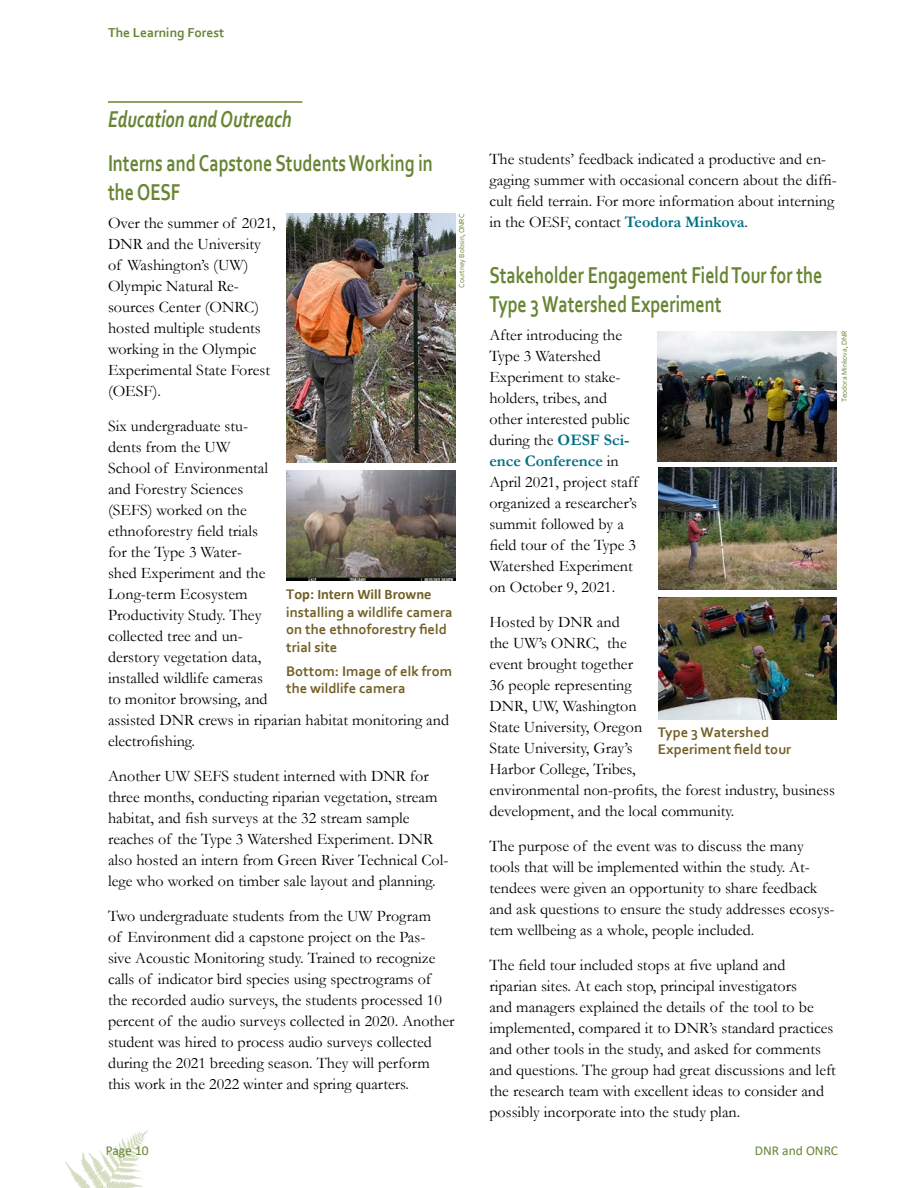
<style>
.page{position:relative;width:918px;height:1188px;background:#fff}
.page>*{position:absolute;margin:0;border:0;box-sizing:border-box;transform-origin:0 0}
.t1{font:700 24px/28.8px "Corbel";color:#678533;scale:.75 1}
.t2{font:italic 700 24px "Corbel";color:#678533;scale:.75 1}
.t3{font:16.2px/21px "Garamond";color:#000}
.t4{font:700 14.55px/17.4px "Corbel";color:#736027}
.t5{font:700 14.55px "Calibri";color:#736027}
.t6{font:700 13.5px "Corbel";color:#678533}
.t7{font:13.5px "Calibri";color:#678533}
.t8{font:7.5px "Corbel";color:#678533}
.s1{font-family:"Corbel"}
.s2{font-weight:700;color:#007086}
</style>
<div class="page">
<svg style="left:65px;top:1130px;width:83px;height:58px"></svg>
<hr style="left:108px;top:101px;width:194px;height:2px;background:#678533">
<img style="left:287px;top:214px;width:168px;height:248px">
<img style="left:286px;top:470px;width:169px;height:111px">
<img style="left:658px;top:331px;width:179px;height:131px">
<img style="left:658px;top:468px;width:179px;height:122px">
<img style="left:659px;top:597px;width:178px;height:123px">
<p class="t6" style="left:108px;top:24px;width:118px">The Learning Forest</p>
<h1 class="t2" style="left:108px;top:104px;width:246px">Education and Outreach</h1>
<h1 class="t1" style="left:108px;top:148px;width:435px">Interns and Capstone Students Working in the OESF</h1>
<p class="t3" style="left:108px;top:212px;width:169px">Over the summer of 2021,<br>DNR and the University of Washington’s (UW)<br>Olympic Natural Re&shy;sources Center (ONRC) hosted multiple students working in the Olympic<br>Experimental State Forest (OESF).</p>
<p class="t3" style="left:108px;top:415px;width:343px">Six undergraduate stu-<br>dents from the UW<br>School of Environmental<br>and Forestry Sciences<br>(SEFS) worked on the<br>ethnoforestry field trials<br>for the Type 3 Water-<br>shed Experiment and the<br>Long-term Ecosystem<br>Productivity Study. They<br>collected tree and un-<br>derstory vegetation data,<br>installed wildlife cameras<br>to monitor browsing, and<br>assisted DNR crews in riparian habitat monitoring and electrofishing.</p>
<p class="t3" style="left:108px;top:765px;width:342px">Another UW SEFS student interned with DNR for three months, conducting riparian vegetation, stream habitat, and fish surveys at the 32 stream sample reaches of the Type 3 Watershed Experiment. DNR also hosted an intern from Green River Technical Col&shy;lege who worked on timber sale layout and planning.</p>
<p class="t3" style="left:108px;top:905px;width:348px">Two undergraduate students from the UW Program<br>of Environment did a capstone project on the Pas-<br>sive Acoustic Monitoring study. Trained to recognize calls of indicator bird species using spectrograms of the recorded audio surveys, the students processed 10 percent of the audio surveys collected in 2020. Another student was hired to process audio surveys collected during the 2021 breeding season. They will perform this work in the 2022 winter and spring quarters.</p>
<p class="t8" style="left:457px;top:288px;width:76px;rotate:-90deg">Courtney Bobsin, ONRC</p>
<p class="t5" style="left:286px;top:584px;width:147px"><span class="s1">T</span>op: Intern Will Browne</p>
<p class="t4" style="left:286px;top:603px;width:168px">installing a wildlife camera on the ethnoforestry field trial site</p>
<p class="t4" style="left:286px;top:662px;width:168px">Bottom: Image of elk from the wildlife camera</p>
<p class="t3" style="left:489px;top:148px;width:349px">The students’ feedback indicated a productive and en&shy;gaging summer with occasional concern about the diffi&shy;cult field terrain. For more information about interning in the OESF, contact <span class="s2">Teodora Minkova</span>.</p>
<h1 class="t1" style="left:489px;top:260px;width:446px">Stakeholder Engagement Field Tour for the<br>Type 3 Watershed Experiment</h1>
<p class="t3" style="left:489px;top:324px;width:150px">After introducing the<br>Type 3 Watershed<br>Experiment to stake&shy;holders, tribes, and other interested public during the <span class="s2">OESF Sci&shy;ence Conference</span> in<br>April 2021, project staff organized a researcher’s summit followed by a field tour of the Type 3<br>Watershed Experiment on October 9, 2021.</p>
<p class="t3" style="left:489px;top:611px;width:347px">Hosted by DNR and<br>the UW’s ONRC, the<br>event brought together<br>36 people representing<br>DNR, UW, Washington<br>State University, Oregon<br>State University, Gray’s<br>Harbor College, Tribes,<br>environmental non-profits, the forest industry, business development, and the local community.</p>
<p class="t3" style="left:489px;top:835px;width:347px">The purpose of the event was to discuss the many tools that will be implemented within the study. At&shy;tendees were given an opportunity to share feedback and ask questions to ensure the study addresses ecosys&shy;tem wellbeing as a whole, people included.</p>
<p class="t3" style="left:489px;top:954px;width:348px">The field tour included stops at five upland and riparian sites. At each stop, principal investigators<br>and managers explained the details of the tool to be implemented, compared it to DNR’s standard practices and other tools in the study, and asked for comments and questions. The group had great discussions and left the research team with excellent ideas to consider and possibly incorporate into the study plan.</p>
<p class="t8" style="left:840px;top:402px;width:73px;rotate:-90deg">Teodora Minkova, DNR</p>
<p class="t4" style="left:658px;top:723px;width:135px">Type 3 Watershed<br>Experiment field tour</p>
<p class="t7" style="left:106px;top:1141px;width:44px">Page 10</p>
<p class="t7" style="left:755px;top:1141px;width:85px">DNR and ONRC</p>
</div>
